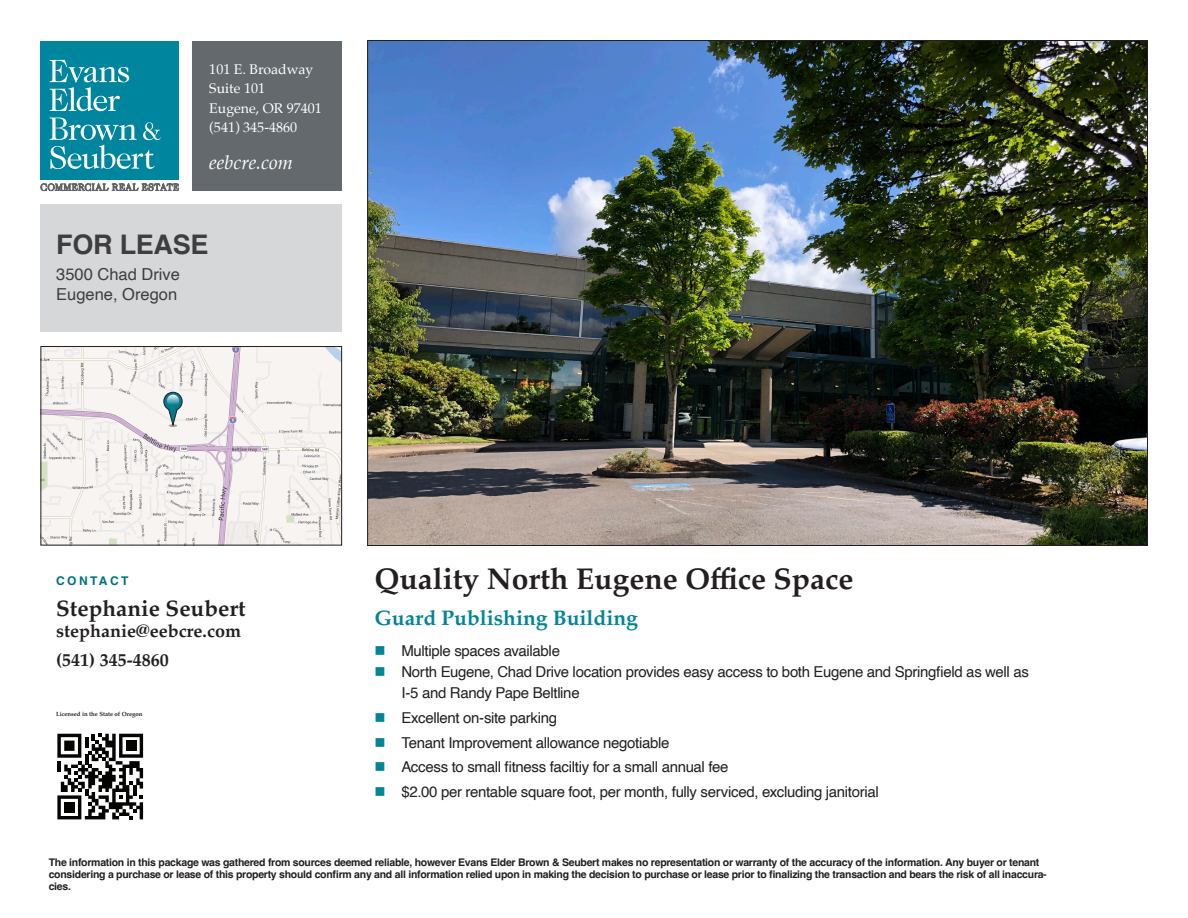
<style>
.page{position:relative;width:1188px;height:918px;background:#fff}
.page>*{position:absolute;margin:0;border:0;box-sizing:border-box;transform-origin:0 0}
.t1{font:700 30px "Palatino";color:#231f20}
.t2{font:700 27px "Helvetica";letter-spacing:-.01em;color:#3e3e3f}
.t3{font:700 22.5px "Palatino";color:#231f20}
.t4{font:700 21px "Palatino";color:#008596}
.t5{font:italic 19.5px "Palatino";color:#fff}
.t6{font:700 18px "Palatino";color:#231f20}
.t7{font:16.5px "Helvetica";color:#3e3e3f}
.Bullet_Points{font:15px/21px "Helvetica";letter-spacing:-.02em;color:#231f20}
.t8{font:14.1px/19.4px "Palatino";color:#fff}
.t9{font:700 12px "Helvetica";letter-spacing:.2em;color:#007184}
.t10{font:700 10.5px/12px "Helvetica";letter-spacing:-.025em;color:#231f20}
.t11{font:700 6px "Palatino";color:#231f20}
.s1{color:#008596}
</style>
<div class="page">
<svg style="left:57px;top:734px;width:86px;height:85px"></svg>
<div style="left:193px;top:41px;width:149px;height:150px;background:#64696d"></div>
<div style="left:40px;top:205px;width:302px;height:127px;background:#d6d7d9"></div>
<div style="left:41px;top:41px;width:138px;height:138px;background:#00859e"></div>
<svg style="left:49px;top:118px;width:112px;height:51px"></svg>
<svg style="left:49px;top:60px;width:80px;height:51px"></svg>
<svg style="left:41px;top:183px;width:138px;height:8px"></svg>
<img style="left:369px;top:42px;width:777px;height:502px">
<img style="left:42px;top:348px;width:298px;height:195px">
<div style="left:40px;top:346px;width:302px;height:199px;border:1px solid #231f20"></div>
<svg style="left:163px;top:392px;width:20px;height:35px"></svg>
<h3 class="t8" style="left:209px;top:59px;width:114px">101 E. Broadway<br>Suite 101<br>Eugene, OR 97401 (541) 345-4860</h3>
<h3 class="t5" style="left:209px;top:146px;width:85px">eebcre.com</h3>
<p class="t2" style="left:56px;top:228px;width:154px">FOR LEASE</p>
<p class="t7" style="left:56px;top:262px;width:125px">3500 Chad Drive</p>
<p class="t7" style="left:56px;top:281px;width:123px">Eugene, Oregon</p>
<p class="t9" style="left:56px;top:573px;width:74px">CONTACT</p>
<p class="t3" style="left:56px;top:589px;width:191px">Stephanie Seubert</p>
<p class="t6" style="left:56px;top:616px;width:186px">stephanie@eebcre.com</p>
<p class="t6" style="left:56px;top:644px;width:114px">(541) 345-4860</p>
<p class="t11" style="left:56px;top:709px;width:88px">Licensed in the State of Oregon</p>
<p class="t1" style="left:374px;top:553px;width:481px">Quality North Eugene Office Space</p>
<p class="t4" style="left:374px;top:600px;width:265px">Guard Publishing Building</p>
<p class="Bullet_Points" style="left:374px;top:641px;width:187px"><span class="s1">■</span> Multiple spaces available</p>
<p class="Bullet_Points" style="left:401px;top:662px;width:629px;text-indent:-27px"><span class="s1">■</span> North Eugene, Chad Drive location provides easy access to both Eugene and Springfield as well as<br>I-5 and Randy Pape Beltline</p>
<p class="Bullet_Points" style="left:374px;top:708px;width:184px"><span class="s1">■</span> Excellent on-site parking</p>
<p class="Bullet_Points" style="left:374px;top:732px;width:297px"><span class="s1">■</span> Tenant Improvement allowance negotiable</p>
<p class="Bullet_Points" style="left:374px;top:757px;width:356px"><span class="s1">■</span> Access to small fitness faciltiy for a small annual fee</p>
<p class="Bullet_Points" style="left:374px;top:782px;width:506px"><span class="s1">■</span> $2.00 per rentable square foot, per month, fully serviced, excluding janitorial</p>
<p class="t10" style="left:49px;top:858px;width:1000px">The information in this package was gathered from sources deemed reliable, however Evans Elder Brown &amp; Seubert makes no representation or warranty of the accuracy of the information. Any buyer or tenant considering a purchase or lease of this property should confirm any and all information relied upon in making the decision to purchase or lease prior to finalizing the transaction and bears the risk of all inaccura&shy;cies.</p>
</div>
